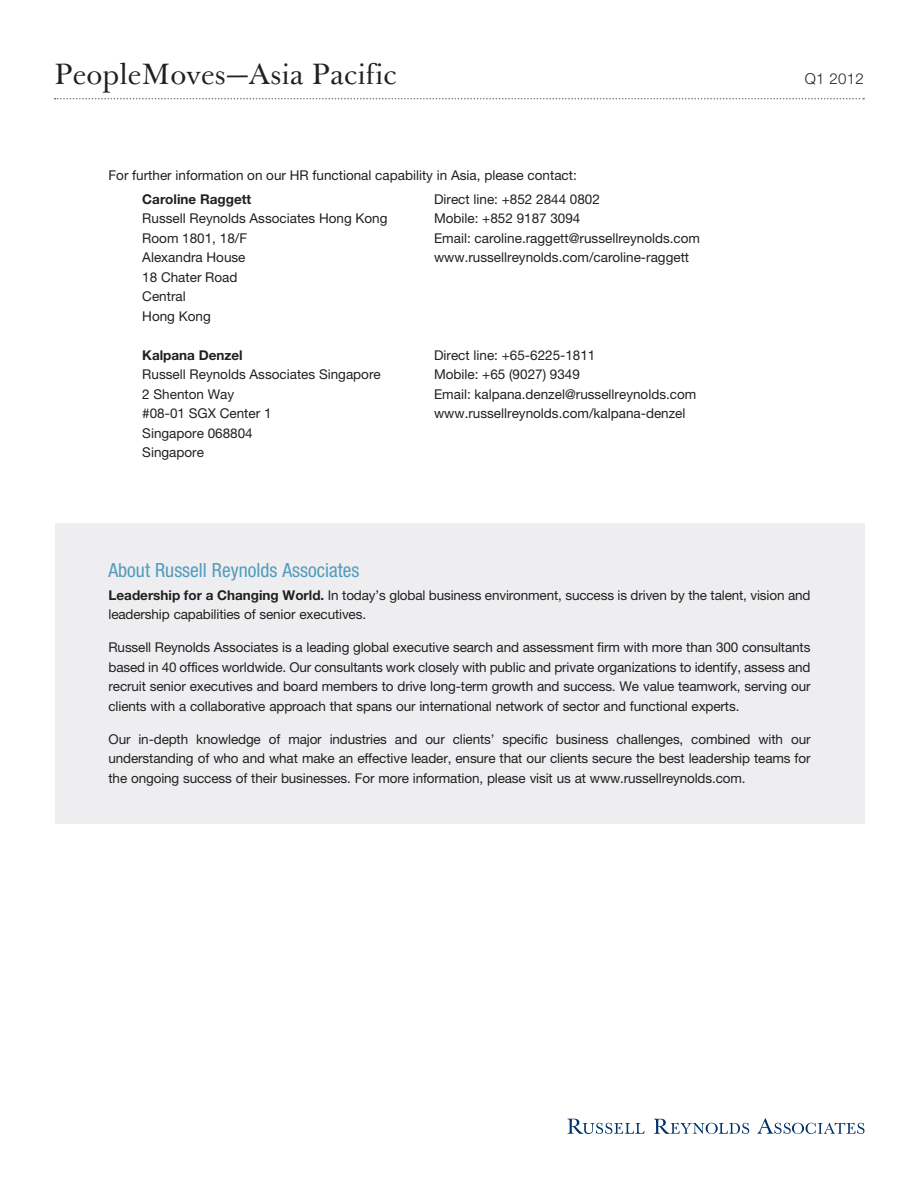
<style>
.page{position:relative;width:918px;height:1188px;background:#fff}
.page>*{position:absolute;margin:0;border:0;box-sizing:border-box;transform-origin:0 0}
.t1{font:28.5px "Baskerville 120 Pro";color:#231f20}
.LiteBlue_Subhead{font:condensed 19.5px "Helvetica Neue LT Std";color:#529cbe}
.t2{font:300 15px "Helvetica Neue LT Std";letter-spacing:.025em;color:#231f20}
.body{font:13.5px/19.5px "Helvetica Neue LT Std";color:#231f20;text-align:justify}
.t3{font:700 13.5px "Helvetica Neue LT Std";color:#231f20}
.s1{font-weight:700}
</style>
<div class="page">
<svg style="left:55px;top:98px;width:809px;height:1px"></svg>
<svg style="left:757px;top:1118px;width:107px;height:16px"></svg>
<svg style="left:654px;top:1119px;width:95px;height:15px"></svg>
<svg style="left:567px;top:1119px;width:77px;height:15px"></svg>
<div style="left:55px;top:523px;width:810px;height:301px;background:#eeeef0"></div>
<p class="t1" style="left:54px;top:57px;width:344px">PeopleMoves—Asia Pacific</p>
<p class="t2" style="left:805px;top:70px;width:61px">Q1 2012</p>
<p class="body" style="left:109px;top:165px;width:470px">For further information on our HR functional capability in Asia, please contact:</p>
<p class="t3" style="left:142px;top:191px;width:110px">Caroline Raggett</p>
<p class="body" style="left:434px;top:189px;width:167px">Direct line: +852 2844 0802</p>
<p class="body" style="left:142px;top:209px;width:247px">Russell Reynolds Associates Hong Kong</p>
<p class="body" style="left:434px;top:209px;width:148px">Mobile: +852 9187 3094</p>
<p class="body" style="left:142px;top:228px;width:106px">Room 1801, 18/F</p>
<p class="body" style="left:434px;top:228px;width:268px">Email: caroline.raggett@russellreynolds.com</p>
<p class="body" style="left:142px;top:248px;width:105px">Alexandra House</p>
<p class="body" style="left:434px;top:248px;width:257px">www.russellreynolds.com/caroline-raggett</p>
<p class="body" style="left:142px;top:267px;width:97px">18 Chater Road</p>
<p class="body" style="left:142px;top:287px;width:45px">Central</p>
<p class="body" style="left:142px;top:306px;width:70px">Hong Kong</p>
<p class="t3" style="left:142px;top:347px;width:102px">Kalpana Denzel</p>
<p class="body" style="left:434px;top:345px;width:163px">Direct line: +65-6225-1811</p>
<p class="body" style="left:142px;top:365px;width:240px">Russell Reynolds Associates Singapore</p>
<p class="body" style="left:434px;top:365px;width:147px">Mobile: +65 (9027) 9349</p>
<p class="body" style="left:142px;top:384px;width:94px">2 Shenton Way</p>
<p class="body" style="left:434px;top:384px;width:264px">Email: kalpana.denzel@russellreynolds.com</p>
<p class="body" style="left:142px;top:404px;width:131px">#08-01 SGX Center 1</p>
<p class="body" style="left:434px;top:404px;width:253px">www.russellreynolds.com/kalpana-denzel</p>
<p class="body" style="left:142px;top:423px;width:112px">Singapore 068804</p>
<p class="body" style="left:142px;top:443px;width:63px">Singapore</p>
<p class="LiteBlue_Subhead" style="left:109px;top:559px;width:252px">About Russell Reynolds Associates</p>
<p class="body" style="left:109px;top:585px;width:703px"><span class="s1">Leadership for a Changing World.</span> In today’s global business environment, success is driven by the talent, vision and leadership capabilities of senior executives.</p>
<p class="body" style="left:109px;top:638px;width:704px">Russell Reynolds Associates is a leading global executive search and assessment firm with more than 300 consultants based in 40 offices worldwide. Our consultants work closely with public and private organizations to identify, assess and recruit senior executives and board members to drive long-term growth and success. We value teamwork, serving our clients with a collaborative approach that spans our international network of sector and functional experts.</p>
<p class="body" style="left:109px;top:729px;width:704px">Our in-depth knowledge of major industries and our clients’ specific business challenges, combined with our understanding of who and what make an effective leader, ensure that our clients secure the best leadership teams for the ongoing success of their businesses. For more information, please visit us at www.russellreynolds.com.</p>
</div>
